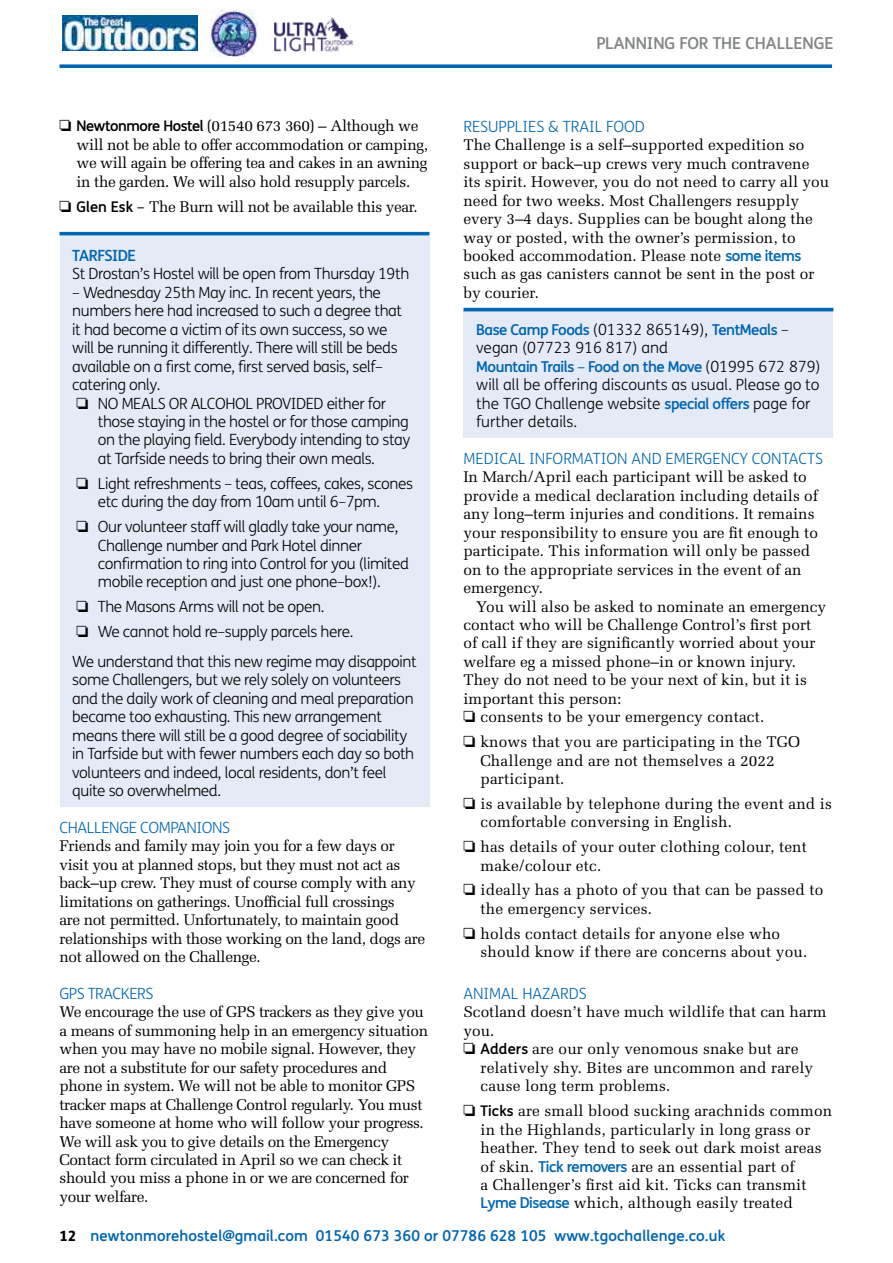
<style>
.page{position:relative;width:893px;height:1263px;background:#fff}
.page>*{position:absolute;margin:0;border:0;box-sizing:border-box;transform-origin:0 0}
.t1{font:500 16.5px "FS Me";color:#838784}
.t2{font:15.45px/18.5px "Melior";color:#000}
.t3{font:300 15.45px/18.5px "FS Me";letter-spacing:-.025em;color:#000}
.t4{font:15.45px/18.5px "Melior";letter-spacing:-.025em;color:#000}
.t5{font:300 15.45px/18.5px "FS Me";color:#000}
.t6{font:300 15.45px "FS Me";color:#0065b1}
.t7{font:300 15.45px "FS Me";letter-spacing:-.025em;color:#0065b1}
.t8{font:500 15.45px "FS Me";letter-spacing:-.025em;color:#0065b1}
.t9{font:500 15px "FS Me";letter-spacing:-.025em;color:#0065b1}
.t10{font:500 15px "FS Me";letter-spacing:.01em;color:#0065b1}
.s1{font-family:"Monotype Sorts"}
.s2{font-family:"FS Me";font-weight:500;font-size:14.7px}
.s3{font-family:"FS Me";font-weight:500;font-size:15px;color:#0065b1}
.s4{font-weight:300;font-size:15.45px;color:#000}
.s5{font-weight:500;font-size:15px;color:#0065b1}
.s6{font-weight:800;font-size:14.25px;color:#000}
</style>
<div class="page">
<svg style="left:60px;top:64px;width:772px;height:4px;background:#1b75b9"></svg>
<div style="left:60px;top:237px;width:369px;height:35px;background:#e5eaf7"></div>
<hr style="left:60px;top:232px;width:369px;height:3px;background:#0065b1">
<div style="left:60px;top:255px;width:369px;height:146px;background:#e5eaf7"></div>
<div style="left:60px;top:383px;width:369px;height:92px;background:#e5eaf7"></div>
<div style="left:60px;top:464px;width:369px;height:54px;background:#e5eaf7"></div>
<div style="left:60px;top:507px;width:369px;height:91px;background:#e5eaf7"></div>
<div style="left:60px;top:587px;width:369px;height:36px;background:#e5eaf7"></div>
<div style="left:60px;top:612px;width:369px;height:36px;background:#e5eaf7"></div>
<div style="left:60px;top:643px;width:369px;height:164px;background:#e5eaf7"></div>
<div style="left:463px;top:310px;width:370px;height:128px;background:#e5eaf7"></div>
<hr style="left:463px;top:308px;width:370px;height:3px;background:#0065b1">
<img style="left:210px;top:10px;width:47px;height:47px">
<img style="left:63px;top:15px;width:134px;height:35px">
<img style="left:273px;top:17px;width:80px;height:35px">
<p class="t4" style="left:77px;top:117px;width:353px;text-indent:-17px"><span class="s1">R</span> <span class="s2">Newtonmore Hostel</span> (01540 673 360) – Although we will not be able to offer accommodation or camping, we will again be offering tea and cakes in an awning in the garden. We will also hold resupply parcels.</p>
<p class="t4" style="left:60px;top:197px;width:360px"><span class="s1">R</span> <span class="s2">Glen Esk –</span> The Burn will not be available this year.</p>
<p class="t8" style="left:72px;top:245px;width:65px">TARFSIDE</p>
<p class="t3" style="left:72px;top:264px;width:338px">St Drostan’s Hostel will be open from Thursday 19th</p>
<p class="t3" style="left:72px;top:283px;width:331px">– Wednesday 25th May inc. In recent years, the numbers here had increased to such a degree that it had become a victim of its own success, so we will be running it differently. There will still be beds available on a first come, first served basis, self– catering only.</p>
<p class="t3" style="left:98px;top:393px;width:314px">NO MEALS OR ALCOHOL PROVIDED either for those staying in the hostel or for those camping on the playing field. Everybody intending to stay at Tarfside needs to bring their own meals.</p>
<p class="t3" style="left:98px;top:474px;width:317px">Light refreshments – teas, coffees, cakes, scones etc during the day from 10am until 6–7pm.</p>
<p class="t3" style="left:98px;top:517px;width:313px">Our volunteer staff will gladly take your name, Challenge number and Park Hotel dinner confirmation to ring into Control for you (limited mobile reception and just one phone–box!).</p>
<p class="t3" style="left:98px;top:594px;width:257px;line-height:24.9px">The Masons Arms will not be open.<br>We cannot hold re–supply parcels here.</p>
<p class="t3" style="left:72px;top:652px;width:346px">We understand that this new regime may disappoint some Challengers, but we rely solely on volunteers and the daily work of cleaning and meal preparation became too exhausting. This new arrangement means there will still be a good degree of sociability in Tarfside but with fewer numbers each day so both volunteers and indeed, local residents, don’t feel quite so overwhelmed.</p>
<p class="t7" style="left:60px;top:817px;width:172px">CHALLENGE COMPANIONS</p>
<p class="t4" style="left:60px;top:837px;width:367px">Friends and family may join you for a few days or visit you at planned stops, but they must not act as back–up crew. They must of course comply with any limitations on gatherings. Unofficial full crossings<br>are not permitted. Unfortunately, to maintain good relationships with those working on the land, dogs are not allowed on the Challenge.</p>
<p class="t7" style="left:60px;top:983px;width:95px">GPS TRACKERS</p>
<p class="t4" style="left:60px;top:1003px;width:370px">We encourage the use of GPS trackers as they give you a means of summoning help in an emergency situation when you may have no mobile signal. However, they are not a substitute for our safety procedures and phone in system. We will not be able to monitor GPS tracker maps at Challenge Control regularly. You must have someone at home who will follow your progress.<br>We will ask you to give details on the Emergency Contact form circulated in April so we can check it should you miss a phone in or we are concerned for your welfare.</p>
<p class="t1" style="left:596px;top:31px;width:239px">PLANNING FOR THE CHALLENGE</p>
<p class="t6" style="left:463px;top:116px;width:183px">RESUPPLIES &amp; TRAIL FOOD</p>
<p class="t2" style="left:463px;top:136px;width:367px">The Challenge is a self–supported expedition so support or back–up crews very much contravene its spirit. However, you do not need to carry all you need for two weeks. Most Challengers resupply every 3–4 days. Supplies can be bought along the way or posted, with the owner’s permission, to booked accommodation. Please note <span class="s3">some items </span>such as gas canisters cannot be sent in the post or by courier.</p>
<p class="t9" style="left:476px;top:319px;width:314px">Base Camp Foods <span class="s4">(01332 865149),</span> TentMeals <span class="s4">–</span></p>
<p class="t5" style="left:476px;top:338px;width:193px">vegan (07723 916 817) and</p>
<p class="t9" style="left:476px;top:356px;width:346px">Mountain Trails – Food on the Move <span class="s4">(01995 672 879)</span></p>
<p class="t5" style="left:476px;top:375px;width:345px">will all be offering discounts as usual. Please go to the TGO Challenge website <span class="s5">special offers</span> page for further details.</p>
<p class="t6" style="left:463px;top:448px;width:361px">MEDICAL INFORMATION AND EMERGENCY CONTACTS</p>
<p class="t2" style="left:463px;top:468px;width:356px">In March/April each participant will be asked to provide a medical declaration including details of any long–term injuries and conditions. It remains your responsibility to ensure you are fit enough to participate. This information will only be passed on to the appropriate services in the event of an emergency.</p>
<p class="t2" style="left:463px;top:597px;width:364px;text-indent:13px">You will also be asked to nominate an emergency contact who will be Challenge Control’s first port of call if they are significantly worried about your welfare eg a missed phone–in or known injury.<br>They do not need to be your next of kin, but it is important this person:<br><span class="s1">R</span> consents to be your emergency contact.</p>
<p class="t2" style="left:480px;top:733px;width:321px;text-indent:-17px"><span class="s1">R</span> knows that you are participating in the TGO<br>Challenge and are not themselves a 2022 participant.</p>
<p class="t2" style="left:480px;top:794px;width:353px;text-indent:-17px"><span class="s1">R</span> is available by telephone during the event and is comfortable conversing in English.</p>
<p class="t2" style="left:480px;top:838px;width:328px;text-indent:-17px"><span class="s1">R</span> has details of your outer clothing colour, tent make/colour etc.</p>
<p class="t2" style="left:480px;top:881px;width:344px;text-indent:-17px"><span class="s1">R</span> ideally has a photo of you that can be passed to the emergency services.</p>
<p class="t2" style="left:480px;top:924px;width:328px;text-indent:-17px"><span class="s1">R</span> holds contact details for anyone else who should know if there are concerns about you.</p>
<p class="t6" style="left:463px;top:983px;width:125px">ANIMAL HAZARDS</p>
<p class="t2" style="left:463px;top:1003px;width:365px">Scotland doesn’t have much wildlife that can harm you.<br><span class="s1">R</span> <span class="s2">Adders</span> are our only venomous snake but are</p>
<p class="t2" style="left:480px;top:1058px;width:334px">relatively shy. Bites are uncommon and rarely cause long term problems.</p>
<p class="t2" style="left:480px;top:1102px;width:353px;text-indent:-17px"><span class="s1">R</span> <span class="s2">Ticks</span> are small blood sucking arachnids common in the Highlands, particularly in long grass or heather. They tend to seek out dark moist areas of skin. <span class="s3">Tick removers</span> are an essential part of<br>a Challenger’s first aid kit. Ticks can transmit <span class="s3">Lyme Disease</span> which, although easily treated</p>
<p class="t10" style="left:60px;top:1225px;width:667px"><span class="s6">12</span> newtonmorehostel@gmail.com 01540 673 360 or 07786 628 105 www.tgochallenge.co.uk</p>
</div>
